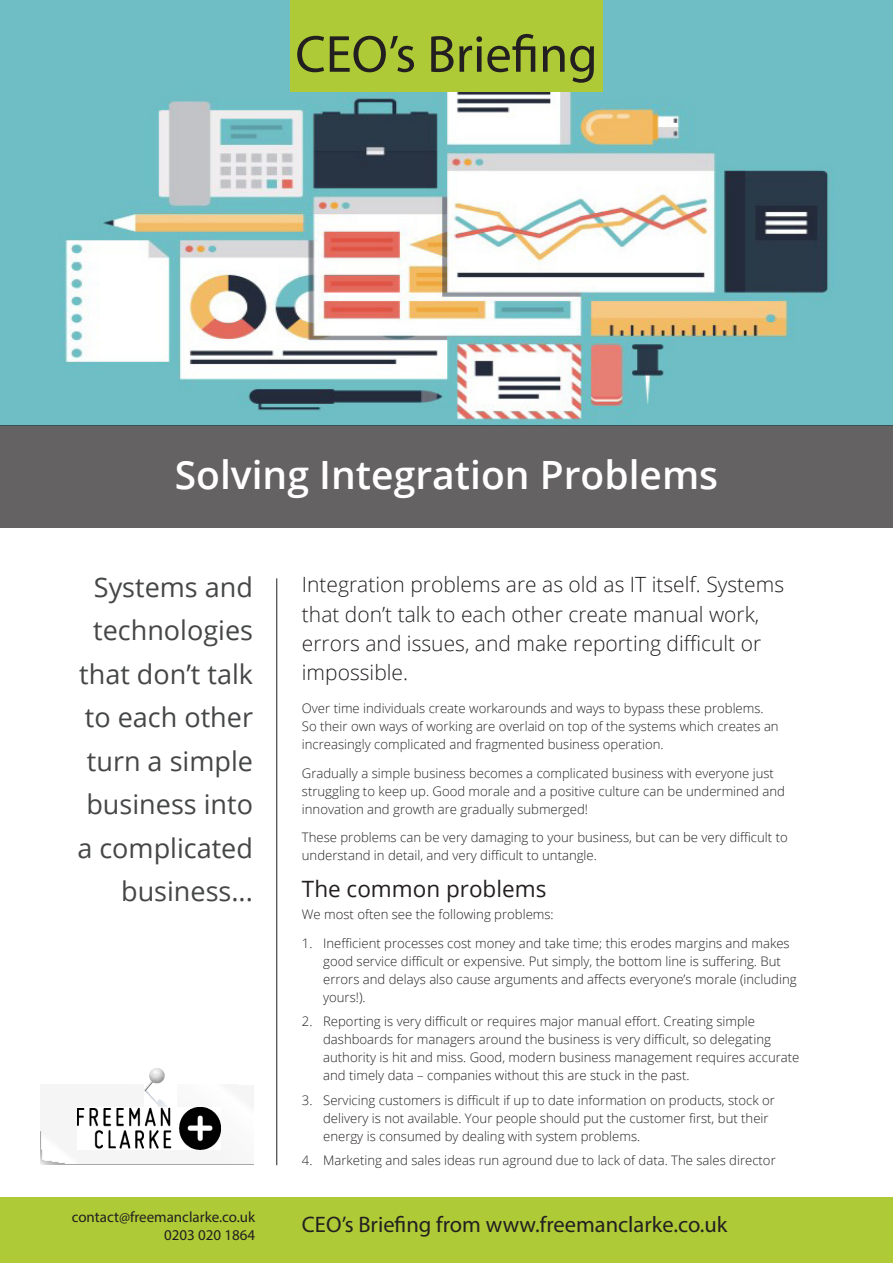
<style>
.page{position:relative;width:893px;height:1263px;background:#fff}
.page>*{position:absolute;margin:0;border:0;box-sizing:border-box;transform-origin:0 0}
.body_copy{font:52.5px "Myriad Pro";color:#231f20}
.t1{font:600 39px "Open Sans";color:#fff}
.Intro_left_column{font:27px/43.5px "Open Sans";color:#454647;text-align:right}
.t2{font:22.5px "Myriad Pro";color:#231f20}
.Sub_heading{font:22.5px "Open Sans";color:#231f20}
.Intro_paragraph{font:300 21px/29.2px "Open Sans";color:#231f20}
.t3{font:15px/18px "Myriad Pro";color:#231f20;text-align:right}
.body_indent{font:300 13.2px/18px "Open Sans";color:#231f20}
.body_copy-2{font:300 13.2px/18px "Open Sans";color:#231f20}
</style>
<div class="page">
<div style="left:0;top:1197px;width:893px;height:66px;background:#aeca36"></div>
<img style="left:41px;top:1107px;width:212px;height:57px">
<img style="left:144px;top:1069px;width:32px;height:39px">
<img style="left:77px;top:1108px;width:144px;height:41px">
<img style="left:0;top:0;width:893px;height:425px">
<hr style="left:276px;top:578px;width:1px;height:587px;background:#231f20">
<div style="left:290px;top:0;width:313px;height:91px;background:#aeca36"></div>
<div style="left:0;top:425px;width:893px;height:102px;background:#656263"></div>
<p class="body_copy" style="left:295px;top:22px;width:304px">CEO’s Briefing</p>
<p class="t1" style="left:175px;top:448px;width:545px">Solving Integration Problems</p>
<p class="Intro_left_column" style="left:77px;top:565px;width:177px">Systems and technologies that don’t talk to each other turn a simple business into a complicated business...</p>
<p class="Intro_paragraph" style="left:302px;top:569px;width:484px">Integration problems are as old as IT itself. Systems that don’t talk to each other create manual work, errors and issues, and make reporting difficult or impossible.</p>
<p class="body_copy-2" style="left:302px;top:699px;width:478px">Over time individuals create workarounds and ways to bypass these problems.<br>So their own ways of working are overlaid on top of the systems which creates an increasingly complicated and fragmented business operation.</p>
<p class="body_copy-2" style="left:302px;top:763px;width:484px">Gradually a simple business becomes a complicated business with everyone just struggling to keep up. Good morale and a positive culture can be undermined and innovation and growth are gradually submerged!</p>
<p class="body_copy-2" style="left:302px;top:828px;width:487px">These problems can be very damaging to your business, but can be very difficult to understand in detail, and very difficult to untangle.</p>
<p class="Sub_heading" style="left:302px;top:873px;width:246px">The common problems</p>
<p class="body_copy-2" style="left:302px;top:905px;width:253px">We most often see the following problems:</p>
<p class="body_indent" style="left:323px;top:934px;width:475px;text-indent:-21px">1. Inefficient processes cost money and take time; this erodes margins and makes good service difficult or expensive. Put simply, the bottom line is suffering. But errors and delays also cause arguments and affects everyone’s morale (including yours!).</p>
<p class="body_indent" style="left:323px;top:1012px;width:478px;text-indent:-21px">2. Reporting is very difficult or requires major manual effort. Creating simple dashboards for managers around the business is very difficult, so delegating authority is hit and miss. Good, modern business management requires accurate and timely data – companies without this are stuck in the past.</p>
<p class="body_indent" style="left:323px;top:1090px;width:453px;text-indent:-21px">3. Servicing customers is difficult if up to date information on products, stock or delivery is not available. Your people should put the customer first, but their energy is consumed by dealing with system problems.</p>
<p class="body_indent" style="left:302px;top:1151px;width:475px">4. Marketing and sales ideas run aground due to lack of data. The sales director</p>
<p class="t3" style="left:72px;top:1207px;width:185px">contact@freemanclarke.co.uk<br>0203 020 1864</p>
<h3 class="t2" style="left:302px;top:1211px;width:427px">CEO’s Briefing from www.freemanclarke.co.uk</h3>
</div>
